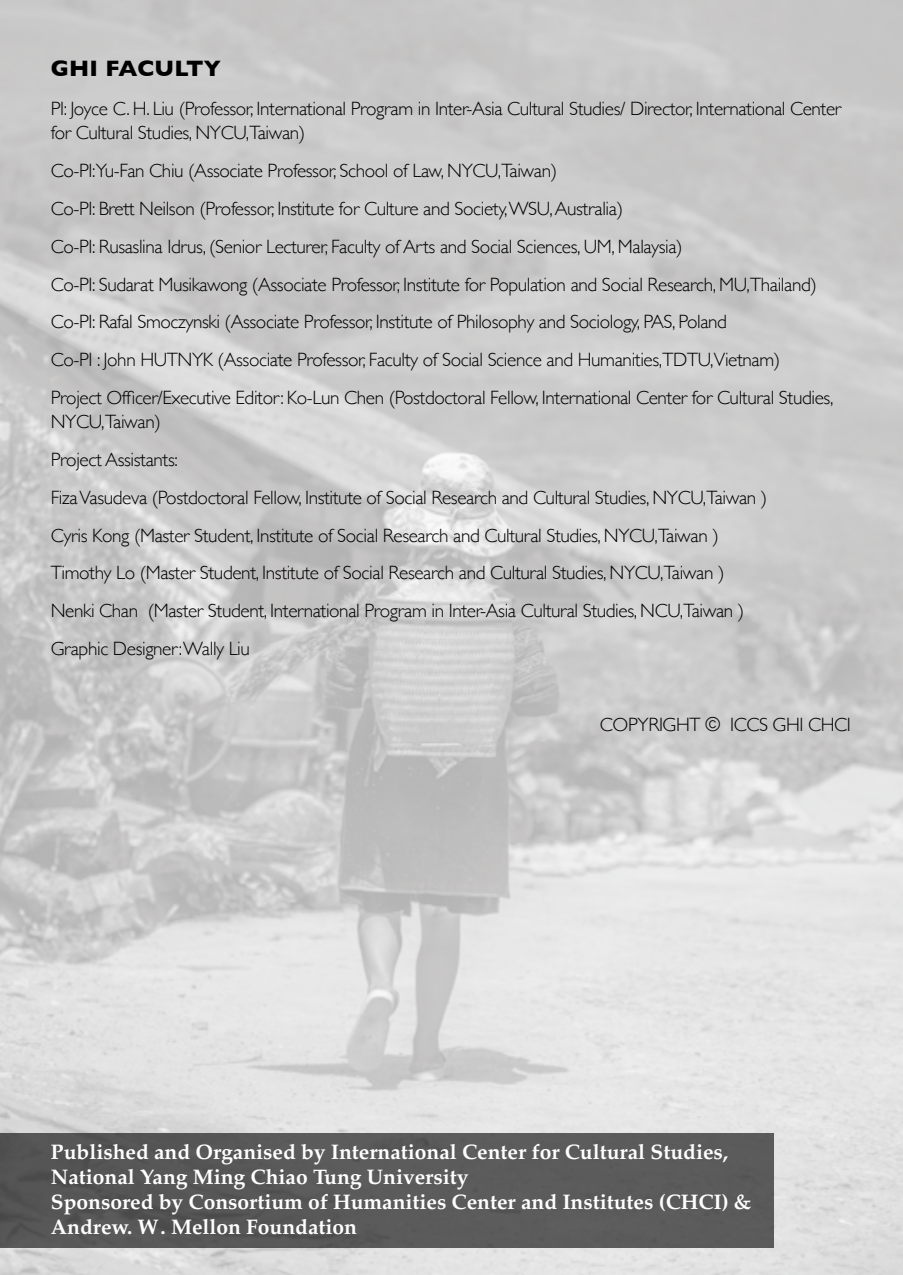
<style>
.page{position:relative;width:903px;height:1275px;background:#fff}
.page>*{position:absolute;margin:0;border:0;box-sizing:border-box;transform-origin:0 0}
.t1{font:700 22.75px "Gill Sans";letter-spacing:.01em;color:#000}
.t2{font:700 21px/25.2px "Palatino";color:#fff}
.t3{font:300 19.25px/38px "Gill Sans";letter-spacing:-.02em;color:#000}
</style>
<div class="page">
<img style="left:0;top:0;width:903px;height:1275px">
<div style="left:0;top:1134px;width:774px;height:114px;background:#5a5a5a"></div>
<p class="t1" style="left:51px;top:50px;width:171px">GHI FACULTY</p>
<p class="t3" style="left:51px;top:97px;width:792px;line-height:23.1px">PI: Joyce C. H. Liu (Professor, International Program in Inter-Asia Cultural Studies/ Director, International Center for Cultural Studies, NYCU,Taiwan)</p>
<p class="t3" style="left:51px;top:150px;width:784px">Co-PI:Yu-Fan Chiu (Associate Professor, School of Law, NYCU,Taiwan)<br>Co-PI: Brett Neilson (Professor, Institute for Culture and Society,WSU, Australia)<br>Co-PI: Rusaslina Idrus, (Senior Lecturer, Faculty of Arts and Social Sciences, UM, Malaysia)<br>Co-PI: Sudarat Musikawong (Associate Professor, Institute for Population and Social Research, MU,Thailand)<br>Co-PI: Rafal Smoczynski (Associate Professor, Institute of Philosophy and Sociology, PAS, Poland<br>Co-PI : John HUTNYK (Associate Professor, Faculty of Social Science and Humanities,TDTU,Vietnam)<br>Project Officer/Executive Editor: Ko-Lun Chen (Postdoctoral Fellow, International Center for Cultural Studies,</p>
<p class="t3" style="left:51px;top:401px;width:718px">NYCU,Taiwan)<br>Project Assistants:<br>Fiza Vasudeva (Postdoctoral Fellow, Institute of Social Research and Cultural Studies, NYCU,Taiwan )<br>Cyris Kong (Master Student, Institute of Social Research and Cultural Studies, NYCU,Taiwan )<br>Timothy Lo (Master Student, Institute of Social Research and Cultural Studies, NYCU,Taiwan )<br>Nenki Chan (Master Student, International Program in Inter-Asia Cultural Studies, NCU,Taiwan )<br>Graphic Designer:Wally Liu</p>
<p class="t3" style="left:600px;top:705px;width:252px">COPYRIGHT © ICCS GHI CHCI</p>
<p class="t2" style="left:51px;top:1138px;width:702px">Published and Organised by International Center for Cultural Studies, National Yang Ming Chiao Tung University<br>Sponsored by Consortium of Humanities Center and Institutes (CHCI) &amp; Andrew. W. Mellon Foundation</p>
</div>
